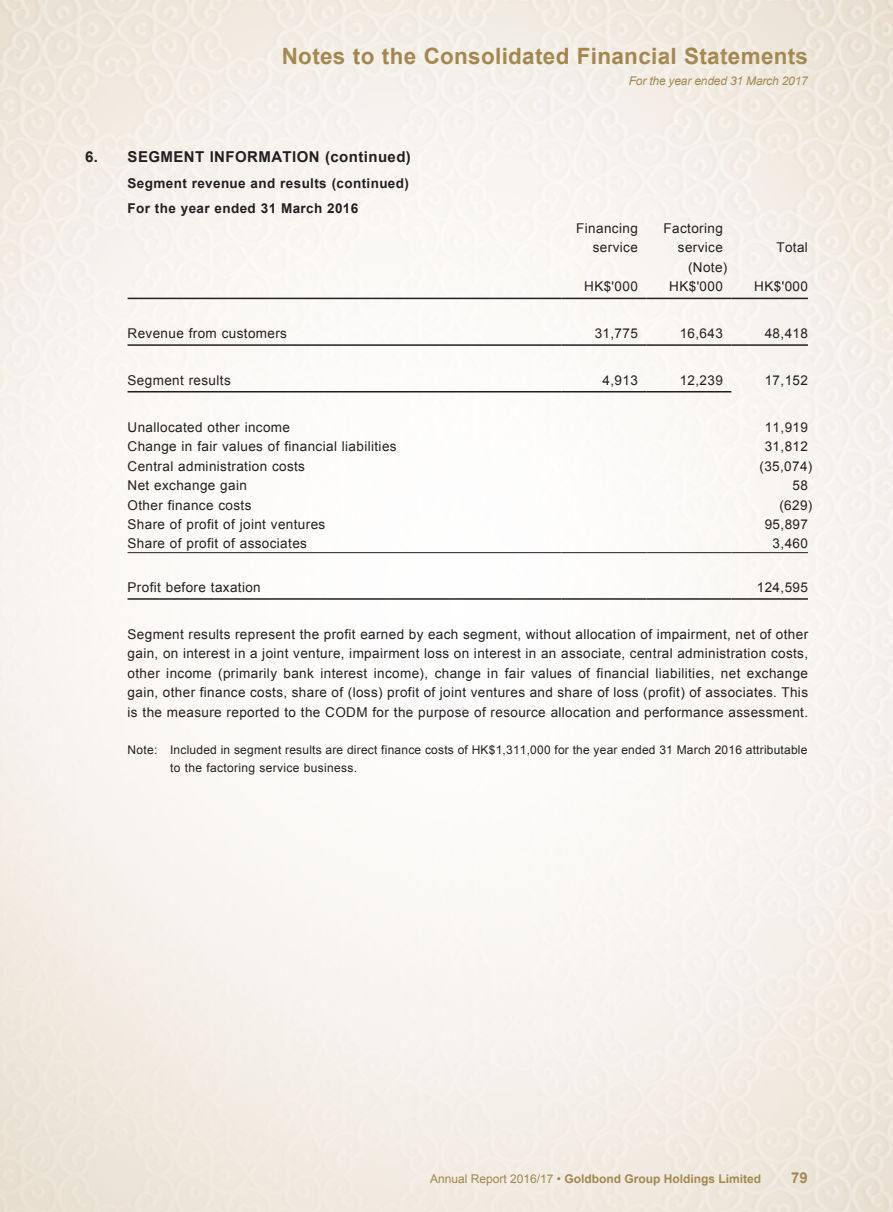
<style>
.page{position:relative;width:893px;height:1212px;background:#fff}
.page>*{position:absolute;margin:0;border:0;box-sizing:border-box;transform-origin:0 0}
.t1{font:700 22.5px "Arial";letter-spacing:.015em;color:#937532}
.t2{font:700 15px "Arial";letter-spacing:.03em;color:#231f20}
.t3{font:700 15px "Arial";color:#937532}
.t4{font:13.5px/19.5px "Arial";letter-spacing:.03em;color:#231f20;text-align:justify}
.t5{font:700 13.5px/26px "Arial";letter-spacing:.03em;color:#231f20}
.t6{font:12px/18px "Arial";letter-spacing:.02em;color:#231f20}
.t7{font:700 12px "Arial";color:#937532}
.t8{font:italic 12px "Arial";letter-spacing:-.015em;color:#937532}
.s1{font-weight:400}
</style>
<div class="page">
<hr style="left:128px;top:298px;width:433px;height:1px;background:#231f20">
<hr style="left:561px;top:298px;width:85px;height:1px;background:#231f20">
<hr style="left:646px;top:298px;width:85px;height:1px;background:#231f20">
<hr style="left:731px;top:298px;width:77px;height:1px;background:#231f20">
<hr style="left:128px;top:344px;width:433px;height:2px;background:#231f20">
<hr style="left:561px;top:344px;width:85px;height:2px;background:#231f20">
<hr style="left:646px;top:344px;width:85px;height:2px;background:#231f20">
<hr style="left:731px;top:344px;width:77px;height:2px;background:#231f20">
<hr style="left:128px;top:391px;width:433px;height:1px;background:#231f20">
<hr style="left:561px;top:391px;width:85px;height:1px;background:#231f20">
<hr style="left:646px;top:391px;width:85px;height:1px;background:#231f20">
<hr style="left:128px;top:552px;width:433px;height:1px;background:#231f20">
<hr style="left:561px;top:552px;width:85px;height:1px;background:#231f20">
<hr style="left:646px;top:552px;width:85px;height:1px;background:#231f20">
<hr style="left:731px;top:552px;width:77px;height:1px;background:#231f20">
<hr style="left:128px;top:598px;width:433px;height:2px;background:#231f20">
<hr style="left:561px;top:598px;width:85px;height:2px;background:#231f20">
<hr style="left:646px;top:598px;width:85px;height:2px;background:#231f20">
<hr style="left:731px;top:598px;width:77px;height:2px;background:#231f20">
<h1 class="t1" style="left:282px;top:42px;width:528px">Notes to the Consolidated Financial Statements</h1>
<p class="t8" style="left:629px;top:73px;width:181px">For the year ended 31 March 2017</p>
<p class="t2" style="left:85px;top:147px;width:327px">6. SEGMENT INFORMATION (continued)</p>
<p class="t5" style="left:128px;top:170px;width:283px">Segment revenue and results (continued)<br>For the year ended 31 March 2016</p>
<p class="t4" style="left:576px;top:219px;width:63px">Financing</p>
<p class="t4" style="left:664px;top:219px;width:61px">Factoring</p>
<p class="t4" style="left:593px;top:238px;width:47px">service</p>
<p class="t4" style="left:678px;top:238px;width:47px">service</p>
<p class="t4" style="left:776px;top:238px;width:33px">Total</p>
<p class="t4" style="left:688px;top:258px;width:41px">(Note)</p>
<p class="t4" style="left:584px;top:277px;width:55px">HK$'000</p>
<p class="t4" style="left:669px;top:277px;width:55px">HK$'000</p>
<p class="t4" style="left:754px;top:277px;width:55px">HK$'000</p>
<p class="t4" style="left:128px;top:324px;width:161px">Revenue from customers</p>
<p class="t4" style="left:595px;top:324px;width:45px">31,775</p>
<p class="t4" style="left:680px;top:324px;width:45px">16,643</p>
<p class="t4" style="left:765px;top:324px;width:45px">48,418</p>
<p class="t4" style="left:128px;top:370px;width:105px">Segment results</p>
<p class="t4" style="left:603px;top:370px;width:37px">4,913</p>
<p class="t4" style="left:680px;top:370px;width:45px">12,239</p>
<p class="t4" style="left:765px;top:370px;width:45px">17,152</p>
<p class="t4" style="left:128px;top:417px;width:164px">Unallocated other income</p>
<p class="t4" style="left:765px;top:417px;width:45px">11,919</p>
<p class="t4" style="left:128px;top:437px;width:271px">Change in fair values of financial liabilities</p>
<p class="t4" style="left:765px;top:437px;width:45px">31,812</p>
<p class="t4" style="left:128px;top:456px;width:179px">Central administration costs</p>
<p class="t4" style="left:759px;top:456px;width:54px">(35,074)</p>
<p class="t4" style="left:128px;top:476px;width:121px">Net exchange gain</p>
<p class="t4" style="left:792px;top:476px;width:17px">58</p>
<p class="t4" style="left:128px;top:495px;width:125px">Other finance costs</p>
<p class="t4" style="left:779px;top:495px;width:35px">(629)</p>
<p class="t4" style="left:128px;top:515px;width:199px">Share of profit of joint ventures</p>
<p class="t4" style="left:765px;top:515px;width:45px">95,897</p>
<p class="t4" style="left:128px;top:534px;width:181px">Share of profit of associates</p>
<p class="t4" style="left:773px;top:534px;width:37px">3,460</p>
<p class="t4" style="left:128px;top:578px;width:135px">Profit before taxation</p>
<p class="t4" style="left:757px;top:578px;width:53px">124,595</p>
<p class="t4" style="left:128px;top:624px;width:682px">Segment results represent the profit earned by each segment, without allocation of impairment, net of other gain, on interest in a joint venture, impairment loss on interest in an associate, central administration costs, other income (primarily bank interest income), change in fair values of financial liabilities, net exchange gain, other finance costs, share of (loss) profit of joint ventures and share of loss (profit) of associates. This is the measure reported to the CODM for the purpose of resource allocation and performance assessment.</p>
<p class="t6" style="left:170px;top:741px;width:639px;text-indent:-43px">Note: Included in segment results are direct finance costs of HK$1,311,000 for the year ended 31 March 2016 attributable to the factoring service business.</p>
<p class="t7" style="left:430px;top:1171px;width:332px"><span class="s1">Annual Report 2016/17 •</span> Goldbond Group Holdings Limited</p>
<p class="t3" style="left:791px;top:1168px;width:18px">79</p>
</div>
